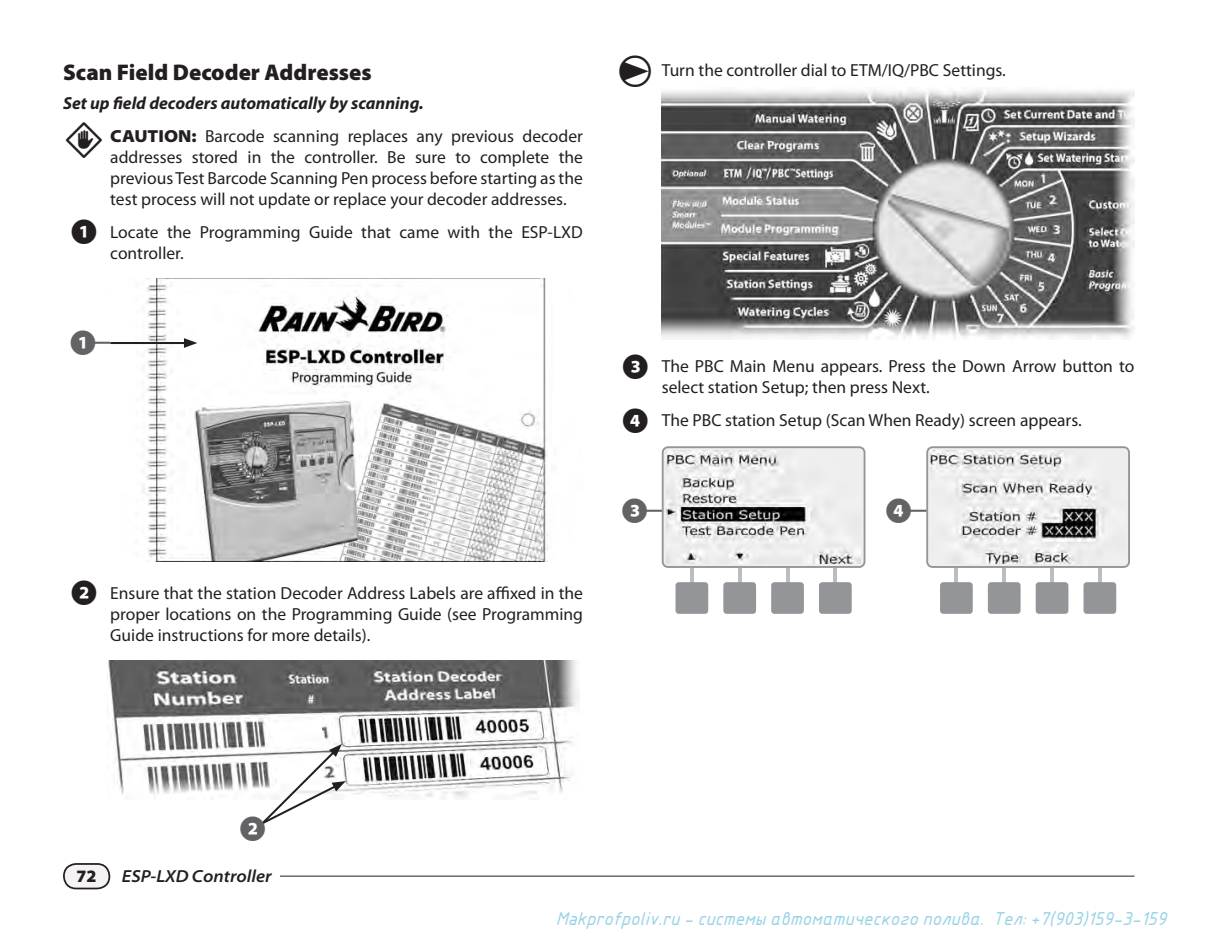
<style>
.page{position:relative;width:1229px;height:945px;background:#fff}
.page>*{position:absolute;margin:0;border:0;box-sizing:border-box;transform-origin:0 0}
.Numbers_-_LCD_Labels{font:24.5px "Myriad Numbers Spec Regular";color:#636366}
.t1{font:24.5px "Myriad Numbers List Regular";color:#636366}
.c1-------_Sub-sectio{font:900 22.75px "Myriad Pro";color:#231f20}
.t2{font:italic 18.03px "GOST Common";color:rgb(46 166 204/.5)}
.Numbered_Text{font:17.5px/21px "Myriad Pro";color:#231f20}
.CAUTION{font:17.5px/21px "Myriad Pro";color:#231f20;text-align:justify}
.f2-------_Paragraph{font:italic 700 17.5px "Myriad Pro";color:#231f20}
.DIAL{font:17.5px "Myriad Pro";color:#231f20}
.t3{font:italic 600 semi-expanded 17.5px "Myriad Pro";color:#231f20}
.t4{font:900 17.5px "Myriad Pro";color:#231f20}
.s1{font-weight:900;font-stretch:semi-expanded}
.s2{font-family:"Myriad Numbers List Regular";font-size:24.5px}
</style>
<div class="page">
<hr style="left:126px;top:876px;width:1008px;height:1px;background:#231f20">
<div style="left:122px;top:864px;width:157px;height:25px;background:#fff"></div>
<div style="left:64px;top:864px;width:45px;height:25px;background:#f6f3f4;border-radius:12px"></div>
<div style="left:63px;top:863px;width:47px;height:26px;border:2px solid #231f20;border-radius:12px"></div>
<img style="left:141px;top:278px;width:407px;height:283px">
<hr style="left:110px;top:342px;width:77px;height:2px;background:#231f20">
<svg style="left:184px;top:338px;width:13px;height:10px"></svg>
<img style="left:107px;top:660px;width:473px;height:140px">
<svg style="left:260px;top:744px;width:86px;height:80px"></svg>
<img style="left:662px;top:89px;width:472px;height:251px">
<hr style="left:833px;top:568px;width:4px;height:14px;background:#bcbdc0">
<svg style="left:786px;top:568px;width:3px;height:14px"></svg>
<hr style="left:738px;top:568px;width:3px;height:14px;background:#bcbdc0">
<hr style="left:690px;top:568px;width:3px;height:14px;background:#bcbdc0">
<div style="left:675px;top:582px;width:33px;height:32px;background:#939598;border-radius:3px"></div>
<div style="left:723px;top:582px;width:33px;height:32px;background:#939598;border-radius:3px"></div>
<div style="left:771px;top:582px;width:33px;height:32px;background:#939598;border-radius:3px"></div>
<div style="left:819px;top:582px;width:32px;height:32px;background:#939598;border-radius:3px"></div>
<svg style="left:661px;top:446px;width:204px;height:122px;background:#cbccce"></svg>
<img style="left:666px;top:451px;width:195px;height:112px">
<hr style="left:1098px;top:568px;width:3px;height:14px;background:#bcbdc0">
<hr style="left:1050px;top:568px;width:4px;height:14px;background:#bcbdc0">
<hr style="left:1002px;top:568px;width:4px;height:14px;background:#bcbdc0">
<hr style="left:954px;top:568px;width:4px;height:14px;background:#bcbdc0">
<div style="left:940px;top:582px;width:32px;height:32px;background:#939598;border-radius:3px"></div>
<div style="left:987px;top:582px;width:33px;height:32px;background:#939598;border-radius:3px"></div>
<div style="left:1035px;top:582px;width:33px;height:32px;background:#939598;border-radius:3px"></div>
<div style="left:1083px;top:582px;width:33px;height:32px;background:#939598;border-radius:3px"></div>
<svg style="left:926px;top:446px;width:204px;height:122px;background:#cacbcd"></svg>
<img style="left:930px;top:451px;width:195px;height:112px">
<p class="c1-------_Sub-sectio" style="left:63px;top:59px;width:310px">Scan Field Decoder Addresses</p>
<p class="f2-------_Paragraph" style="left:63px;top:92px;width:362px">Set up field decoders automatically by scanning.</p>
<p class="CAUTION" style="left:110px;top:125px;width:474px"><span class="s1">CAUTION:</span> Barcode scanning replaces any previous decoder addresses stored in the controller. Be sure to complete the previous Test Barcode Scanning Pen process before starting as the test process will not update or replace your decoder addresses.</p>
<p class="Numbered_Text" style="left:110px;top:221px;width:474px;text-indent:-38px"><span class="s2">A</span> Locate the Programming Guide that came with the ESP-LXD controller.</p>
<p class="Numbers_-_LCD_Labels" style="left:71px;top:332px;width:44px">1</p>
<p class="Numbered_Text" style="left:110px;top:582px;width:474px;text-align:justify;text-indent:-38px"><span class="s2">B</span> Ensure that the station Decoder Address Labels are affixed in the proper locations on the Programming Guide (see Programming Guide instructions for more details).</p>
<p class="DIAL" style="left:662px;top:59px;width:345px">Turn the controller dial to ETM/IQ/PBC Settings.</p>
<p class="Numbered_Text" style="left:662px;top:356px;width:474px;text-indent:-38px"><span class="s2">C</span> The PBC Main Menu appears. Press the Down Arrow button to select station Setup; then press Next.</p>
<p class="Numbered_Text" style="left:623px;top:410px;width:460px"><span class="s2">D</span> The PBC station Setup (Scan When Ready) screen appears.</p>
<p class="Numbers_-_LCD_Labels" style="left:622px;top:500px;width:44px">3</p>
<p class="Numbers_-_LCD_Labels" style="left:886px;top:500px;width:44px">4</p>
<p class="t1" style="left:241px;top:818px;width:27px">2</p>
<p class="t4" style="left:77px;top:866px;width:22px">72</p>
<p class="t3" style="left:122px;top:867px;width:151px">ESP-LXD Controller</p>
<p class="t2" style="left:555px;top:907px;width:612px">Makprofpoliv.ru - системы автоматического полива. Тел: +7(903)159-3-159</p>
</div>
